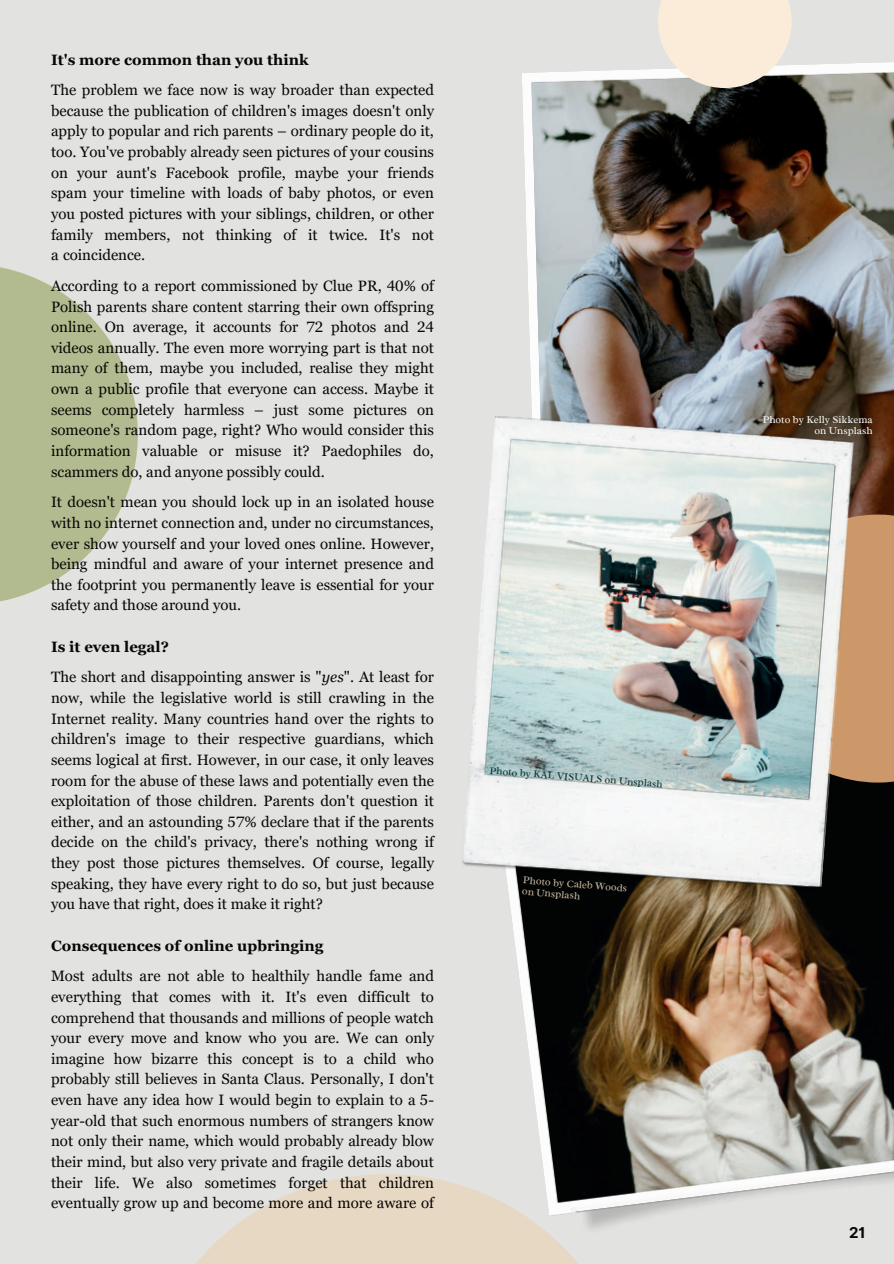
<style>
.page{position:relative;width:894px;height:1264px;background:#fff}
.page>*{position:absolute;margin:0;border:0;box-sizing:border-box;transform-origin:0 0}
.t1{font:15px/20.5px "Georgia Pro";color:#080704;text-align:justify}
.t2{font:700 15px "Georgia Pro";color:#080704}
.t3{font:700 15px "Inter";color:#080704}
.t4{font:10.5px/11.4px "Radley";color:#f6f7f6;text-align:right}
.t5{font:10.5px "Radley";color:#083232}
.t6{font:10.5px/11.6px "Radley";color:#c9b69c}
.s1{color:#e6e4e2}
.s2{font-weight:700}
.s3{font-style:italic}
</style>
<div class="page">
<div style="left:0;top:0;width:893px;height:1263px;background:#e2e2e1"></div>
<img style="left:522px;top:62px;width:371px;height:452px">
<svg style="left:197px;top:1174px;width:381px;height:89px;fill:#e7d8c4"></svg>
<img style="left:485px;top:782px;width:408px;height:459px">
<div style="left:743px;top:514px;width:150px;height:268px;background:#cd9869"></div>
<img style="left:462px;top:413px;width:393px;height:483px">
<svg style="left:0;top:267px;width:138px;height:335px;fill:#b2bb8f"></svg>
<svg style="left:657px;top:0;width:134px;height:88px;background:#ece0d0"></svg>
<p class="t2" style="left:51px;top:51px;width:259px">It's more common than you think</p>
<p class="t1" style="left:51px;top:80px;width:384px">The problem we face now is way broader than expected because the publication of children's images doesn't only apply to popular and rich parents – ordinary people do it, too. You've probably already seen pictures of your cousins on your aunt's Facebook profile, maybe your friends spam your timeline with loads of baby photos, or even you posted pictures with your siblings, children, or other family members, not thinking of it twice. It's not a<span class="s1">j</span>coincidence.</p>
<p class="t1" style="left:51px;top:276px;width:384px">According to a report commissioned by Clue PR, 40% of Polish parents share content starring their own offspring online. On average, it accounts for 72 photos and 24 videos annually. The even more worrying part is that not many of them, maybe you included, realise they might own a public profile that everyone can access. Maybe it seems completely harmless – just some pictures on someone's random page, right? Who would consider this information valuable or misuse it? Paedophiles do, scammers do, and anyone possibly could.</p>
<p class="t1" style="left:51px;top:492px;width:384px">It doesn't mean you should lock up in an isolated house with no internet connection and, under no circumstances, ever show yourself and your loved ones online. However, being mindful and aware of your internet presence and the footprint you permanently leave is essential for your safety and those around you.</p>
<p class="t1" style="left:51px;top:631px;width:384px;line-height:30.6px"><span class="s2">Is it even legal?<br></span>The short and disappointing answer is "<span class="s3">yes</span>". At least for</p>
<p class="t1" style="left:51px;top:688px;width:384px">now, while the legislative world is still crawling in the Internet reality. Many countries hand over the rights to children's image to their respective guardians, which seems logical at first. However, in our case, it only leaves room for the abuse of these laws and potentially even the exploitation of those children. Parents don't question it either, and an astounding 57% declare that if the parents decide on the child's privacy, there's nothing wrong if they post those pictures themselves. Of course, legally speaking, they have every right to do so, but just because you have that right, does it make it right?</p>
<p class="t2" style="left:51px;top:936px;width:274px">Consequences of online upbringing</p>
<p class="t1" style="left:51px;top:966px;width:384px">Most adults are not able to healthily handle fame and everything that comes with it. It's even difficult to comprehend that thousands and millions of people watch your every move and know who you are. We can only imagine how bizarre this concept is to a child who probably still believes in Santa Claus. Personally, I don't even have any idea how I would begin to explain to a<span class="s1">j</span>5- year-old that such enormous numbers of strangers know not only their name, which would probably already blow their mind, but also very private and fragile details about their life. We also sometimes forget that children eventually grow up and become more and more aware of</p>
<p class="t5" style="left:490px;top:764px;width:175px;rotate:4deg">Photo by KAL VISUALS on Unsplash</p>
<p class="t6" style="left:523px;top:873px;width:106px;rotate:5deg">Photo by Caleb Woods on Unsplash</p>
<p class="t4" style="left:762px;top:413px;width:111px">Photo by Kelly Sikkema on Unsplash</p>
<p class="t3" style="left:848px;top:1221px;width:18px">21</p>
</div>
